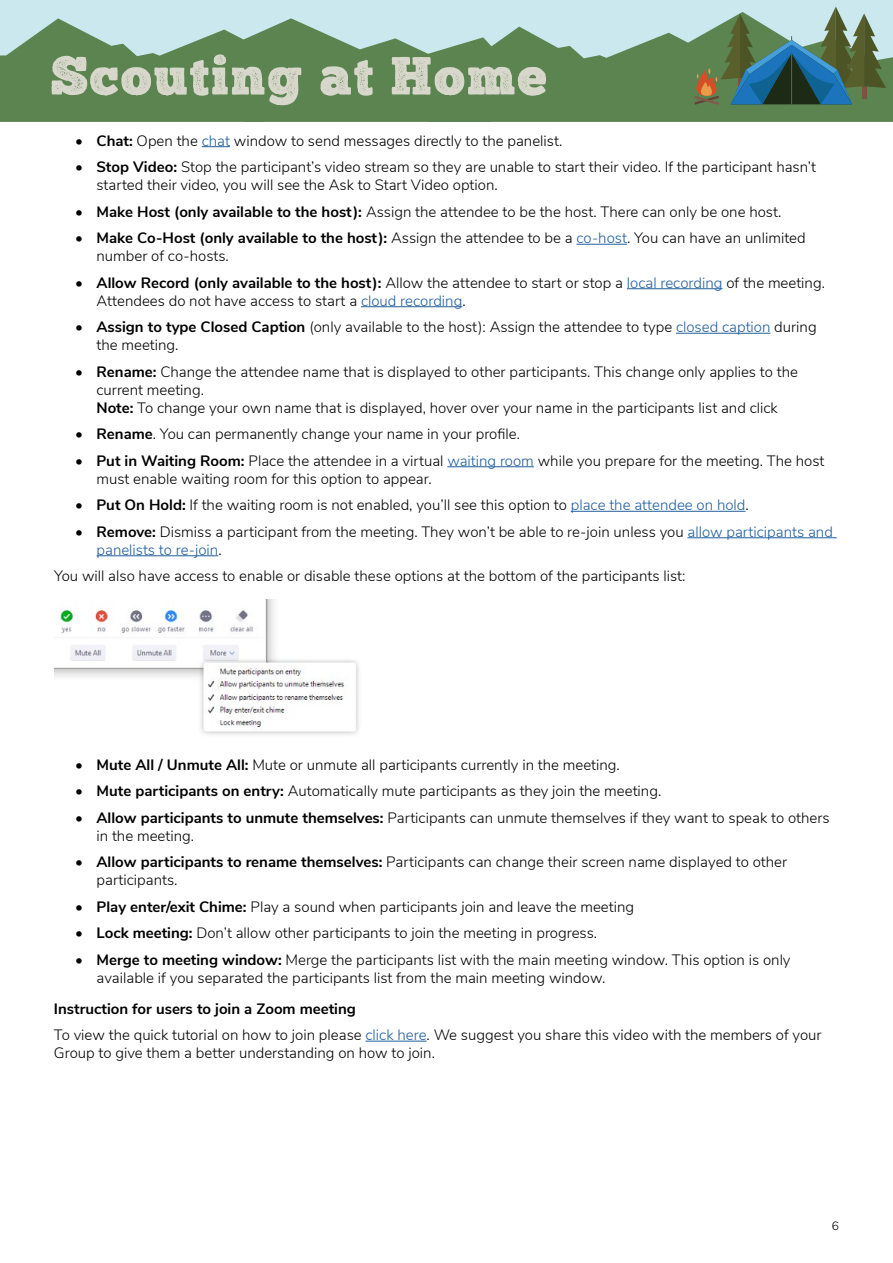
<style>
.page{position:relative;width:893px;height:1263px;background:#fff}
.page>*{position:absolute;margin:0;border:0;box-sizing:border-box;transform-origin:0 0}
.t1{font:54px "Chunk Five Print";letter-spacing:.035em;color:#d8d7cb}
.t2{font:300 15px/18px "Nunito Sans";color:#000}
.t3{font:300 12px "Nunito Sans";color:#000}
.s1{font-weight:700}
.s2{color:#215e9e}
</style>
<div class="page">
<svg style="left:202px;top:146px;width:28px;height:1px"></svg>
<hr style="left:576px;top:244px;width:51px;height:1px;background:#215e9e">
<hr style="left:627px;top:288px;width:95px;height:1px;background:#215e9e">
<hr style="left:361px;top:306px;width:101px;height:1px;background:#215e9e">
<hr style="left:676px;top:333px;width:94px;height:1px;background:#215e9e">
<hr style="left:447px;top:466px;width:87px;height:1px;background:#215e9e">
<hr style="left:571px;top:511px;width:174px;height:1px;background:#215e9e">
<hr style="left:687px;top:537px;width:150px;height:1px;background:#215e9e">
<hr style="left:97px;top:555px;width:121px;height:1px;background:#215e9e">
<hr style="left:365px;top:1041px;width:62px;height:1px;background:#215e9e">
<img style="left:54px;top:599px;width:305px;height:136px">
<div style="left:0;top:0;width:893px;height:115px;background:#cbe8ef"></div>
<svg style="left:0;top:18px;width:428px;height:104px;fill:#5b8451"></svg>
<svg style="left:428px;top:26px;width:465px;height:96px;fill:#5b8451"></svg>
<svg style="left:241px;top:117px;width:25px;height:5px"></svg>
<svg style="left:694px;top:7px;width:192px;height:98px"></svg>
<h1 class="t1" style="left:50px;top:52px;width:499px">Scouting at Home</h1>
<p class="t2" style="left:75px;top:130px;width:489px"><span class="s1">• Chat:</span> Open the <span class="s2">chat</span> window to send messages directly to the panelist.</p>
<p class="t2" style="left:97px;top:157px;width:721px;text-indent:-21px"><span class="s1">• Stop Video:</span> Stop the participant’s video stream so they are unable to start their video. If the participant hasn’t started their video, you will see the Ask to Start Video option.</p>
<p class="t2" style="left:75px;top:201px;width:708px"><span class="s1">• Make Host (only available to the host):</span> Assign the attendee to be the host. There can only be one host.</p>
<p class="t2" style="left:97px;top:228px;width:711px;text-indent:-21px"><span class="s1">• Make Co-Host (only available to the host):</span> Assign the attendee to be a <span class="s2">co-host</span>. You can have an unlimited number of co-hosts.</p>
<p class="t2" style="left:97px;top:272px;width:730px;text-indent:-21px"><span class="s1">• Allow Record (only available to the host):</span> Allow the attendee to start or stop a <span class="s2">local recording</span> of the meeting.<br>Attendees do not have access to start a <span class="s2">cloud recording</span>.</p>
<p class="t2" style="left:97px;top:317px;width:722px;text-indent:-21px"><span class="s1">• Assign to type Closed Caption</span> (only available to the host): Assign the attendee to type <span class="s2">closed caption</span> during the meeting.</p>
<p class="t2" style="left:97px;top:361px;width:703px;text-indent:-21px"><span class="s1">• Rename:</span> Change the attendee name that is displayed to other participants. This change only applies to the current meeting.<br><span class="s1">Note:</span> To change your own name that is displayed, hover over your name in the participants list and click</p>
<p class="t2" style="left:75px;top:424px;width:446px"><span class="s1">• Rename</span>. You can permanently change your name in your profile.</p>
<p class="t2" style="left:97px;top:450px;width:729px;text-indent:-21px"><span class="s1">• Put in Waiting Room:</span> Place the attendee in a virtual <span class="s2">waiting room</span> while you prepare for the meeting. The host must enable waiting room for this option to appear.</p>
<p class="t2" style="left:75px;top:495px;width:675px"><span class="s1">• Put On Hold:</span> If the waiting room is not enabled, you’ll see this option to <span class="s2">place the attendee on hold</span>.</p>
<p class="t2" style="left:97px;top:521px;width:738px;text-indent:-21px"><span class="s1">• Remove:</span> Dismiss a participant from the meeting. They won’t be able to re-join unless you <span class="s2">allow participants and panelists to re-join</span>.</p>
<p class="t2" style="left:54px;top:566px;width:633px">You will also have access to enable or disable these options at the bottom of the participants list:</p>
<p class="t2" style="left:75px;top:754px;width:546px"><span class="s1">• Mute All / Unmute All:</span> Mute or unmute all participants currently in the meeting.</p>
<p class="t2" style="left:75px;top:781px;width:588px"><span class="s1">• Mute participants on entry:</span> Automatically mute participants as they join the meeting.</p>
<p class="t2" style="left:97px;top:807px;width:734px;text-indent:-21px"><span class="s1">• Allow participants to unmute themselves:</span> Participants can unmute themselves if they want to speak to others in the meeting.</p>
<p class="t2" style="left:97px;top:852px;width:692px;text-indent:-21px"><span class="s1">• Allow participants to rename themselves:</span> Participants can change their screen name displayed to other participants.</p>
<p class="t2" style="left:75px;top:896px;width:560px"><span class="s1">• Play enter/exit Chime:</span> Play a sound when participants join and leave the meeting</p>
<p class="t2" style="left:75px;top:923px;width:523px"><span class="s1">• Lock meeting:</span> Don’t allow other participants to join the meeting in progress.</p>
<p class="t2" style="left:97px;top:950px;width:696px;text-indent:-21px"><span class="s1">• Merge to meeting window:</span> Merge the participants list with the main meeting window. This option is only available if you separated the participants list from the main meeting window.</p>
<p class="t2" style="left:54px;top:994px;width:769px;line-height:26.5px"><span class="s1">Instruction for users to join a Zoom meeting<br></span>To view the quick tutorial on how to join please <span class="s2">click here</span>. We suggest you share this video with the members of your</p>
<p class="t2" style="left:54px;top:1043px;width:382px">Group to give them a better understanding on how to join.</p>
<p class="t3" style="left:832px;top:1217px;width:9px">6</p>
</div>
